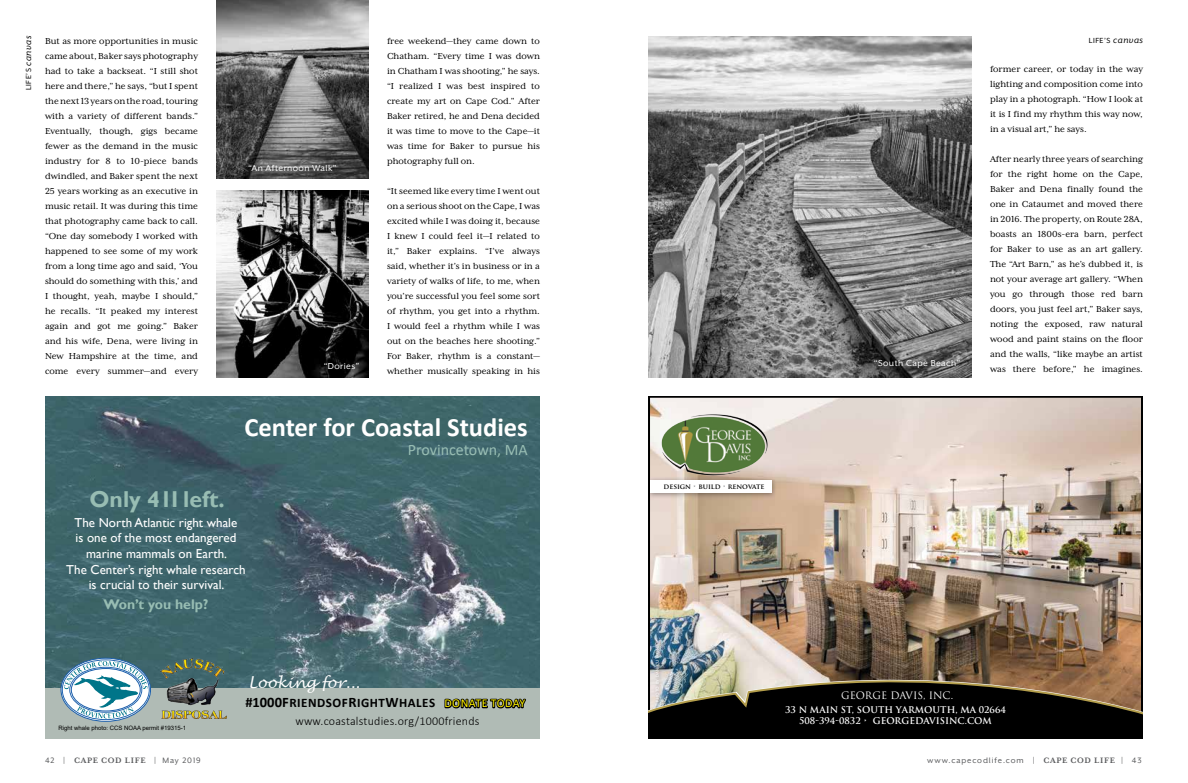
<style>
.page{position:relative;width:1188px;height:783px;background:#fff}
.page>*{position:absolute;margin:0;border:0;box-sizing:border-box;transform-origin:0 0}
.t1{font:700 26.5px "Calibri";color:#fff}
.t2{font:700 23px "Gill Sans";color:#98bdb3}
.t3{font:16px "Calibri";color:#98bdb3}
.t4{font:italic 15px "Lucida Handwriting";color:#fff}
.t5{font:700 14px "Gill Sans";color:#98bdb3}
.t6{font:13px/15.6px "Gill Sans";color:#fff;text-align:center}
.t7{font:700 13px "Calibri";letter-spacing:.04em;color:#000}
.t8{font:300 12px "Calibri";letter-spacing:.02em;color:#000}
.t9{font:10px/15px "Mrs Eaves XL Serif OT";color:#000;text-align:justify}
.t10{font:10px "Mr Eaves XL San R";letter-spacing:.04em;color:#fff}
.t11{font:10px "Trajan Pro";color:#fff}
.t12{font:700 9px/10.8px "Trajan Pro";color:#fff;text-align:center}
.t13{font:9px "Mr Eaves XL San R";letter-spacing:.1em;color:#58595b}
.t14{font:8.5px "Mr Eaves XL San R";letter-spacing:.06em;color:#000}
.t15{font:700 7px "Trajan Pro";letter-spacing:-.005em;color:#000}
.t16{font:6px "Arial";color:#000}
.t17{font:4.9px "Mr Eaves XL San R";letter-spacing:.055em;color:#fff}
.s1{font-family:"Mr Eaves XL San RI";font-size:10px}
.s2{font-size:14.5px}
.s3{font-weight:400;font-size:12px;color:#fff200}
.s4{color:#6d6e71}
.s5{font-family:"Mrs Eaves XL Serif OT";font-weight:700}
</style>
<div class="page">
<img style="left:648px;top:36px;width:324px;height:342px">
<img style="left:216px;top:0;width:153px;height:178px">
<img style="left:216px;top:191px;width:153px;height:187px">
<img style="left:651px;top:399px;width:489px;height:259px">
<svg style="left:648px;top:658px;width:495px;height:80px;background:#3f372c"></svg>
<div style="left:648px;top:476px;width:129px;height:23px;background:#000;opacity:.4"></div>
<div style="left:650px;top:480px;width:121px;height:13px;background:#fff"></div>
<img style="left:660px;top:408px;width:108px;height:68px">
<div style="left:654px;top:643px;width:9px;height:63px;background:#000;opacity:.33"></div>
<img style="left:45px;top:396px;width:495px;height:292px">
<div style="left:45px;top:688px;width:495px;height:50px;background:#b0bbb5"></div>
<svg style="left:62px;top:659px;width:88px;height:61px"></svg>
<img style="left:161px;top:659px;width:66px;height:60px">
<svg style="left:444px;top:698px;width:82px;height:11px"></svg>
<p class="t14" style="left:24px;top:90px;width:56px;rotate:-90deg">LIFE’S <span class="s1">canvas</span></p>
<p class="t9" style="left:45px;top:33px;width:155px">But as more opportunities in music came about, Baker says photography had to take a backseat. “I still shot here and there,” he says, “but I spent the next 13 years on the road, touring with a variety of different bands.” Eventually, though, gigs became fewer as the demand in the music industry for 8 to 10-piece bands dwindled, and Baker spent the next 25 years working as an executive in music retail. It was during this time that photography came back to call. “One day somebody I worked with happened to see some of my work from a long time ago and said, ‘You should do something with this,’ and I thought, yeah, maybe I should,” he recalls. “It peaked my interest again and got me going.” Baker and his wife, Dena, were living in New Hampshire at the time, and come every summer—and every</p>
<p class="t9" style="left:387px;top:33px;width:155px">free weekend—they came down to Chatham. “Every time I was down in Chatham I was shooting,” he says. “I realized I was best inspired to create my art on Cape Cod.” After Baker retired, he and Dena decided it was time to move to the Cape—it was time for Baker to pursue his photography full on.</p>
<p class="t10" style="left:248px;top:163px;width:90px">“An Afternoon Walk”</p>
<p class="t9" style="left:387px;top:183px;width:155px">“It seemed like every time I went out on a serious shoot on the Cape, I was excited while I was doing it, because I knew I could feel it—I related to it,” Baker explains. “I’ve always said, whether it’s in business or in a variety of walks of life, to me, when you’re successful you feel some sort of rhythm, you get into a rhythm.<br>I would feel a rhythm while I was out on the beaches here shooting.” For Baker, rhythm is a constant— whether musically speaking in his</p>
<p class="t10" style="left:324px;top:361px;width:37px">“Dories”</p>
<p class="t10" style="left:874px;top:358px;width:88px">“South Cape Beach”</p>
<p class="t14" style="left:1089px;top:36px;width:56px">LIFE’S <span class="s1">canvas</span></p>
<p class="t9" style="left:990px;top:62px;width:155px">former career, or today in the way lighting and composition come into play in a photograph. “How I look at it is I find my rhythm this way now, in a visual art,” he says.</p>
<p class="t9" style="left:990px;top:152px;width:155px">After nearly three years of searching for the right home on the Cape, Baker and Dena finally found the one in Cataumet and moved there in 2016. The property, on Route 28A, boasts an 1800s-era barn, perfect for Baker to use as an art gallery.<br>The “Art Barn,” as he’s dubbed it, is not your average art gallery. “When you go through those red barn doors, you just feel art,” Baker says, noting the exposed, raw natural wood and paint stains on the floor and the walls, “like maybe an artist was there before,” he imagines.</p>
<h1 class="t1" style="left:244px;top:409px;width:285px">Center for Coastal Studies</h1>
<h3 class="t3" style="left:408px;top:439px;width:121px">Provincetown, MA</h3>
<h2 class="t2" style="left:89px;top:485px;width:137px">Only 411 left.</h2>
<h3 class="t6" style="left:66px;top:515px;width:181px">The North Atlantic right whale<br>is one of the most endangered marine mammals on Earth.<br>The Center’s right whale research is crucial to their survival.</h3>
<h3 class="t5" style="left:104px;top:596px;width:106px">Won’t you help?</h3>
<p class="t16" style="left:58px;top:724px;width:129px">Right whale photo: CCS NOAA permit #19315-1</p>
<h3 class="t4" style="left:248px;top:674px;width:113px">Looking for...</h3>
<h3 class="t7" style="left:245px;top:694px;width:281px"><span class="s2">#1000F</span>RIENDSOF<span class="s2">R</span>IGHT<span class="s2">W</span>HALES <span class="s3">DONATE TODAY</span></h3>
<p class="t8" style="left:295px;top:714px;width:186px">www.coastalstudies.org/1000friends</p>
<p class="t15" style="left:664px;top:482px;width:102px">design <span class="s4">•</span> build <span class="s4">•</span> renovate</p>
<p class="t17" style="left:655px;top:702px;width:59px;rotate:-90deg">photo by dan cutrona</p>
<p class="t11" style="left:841px;top:689px;width:114px">GEORGE DAVIS, INC.</p>
<p class="t12" style="left:785px;top:705px;width:222px">33 N MAIN ST, SOUTH YARMOUTH, MA 02664<br>508-394-0832 • GEORGEDAVISINC.COM</p>
<p class="t13" style="left:45px;top:756px;width:157px">42 | <span class="s5">CAPE COD LIFE</span> | May 2019</p>
<p class="t13" style="left:927px;top:756px;width:216px">www.capecodlife.com | <span class="s5">CAPE COD LIFE</span> | 43</p>
</div>
